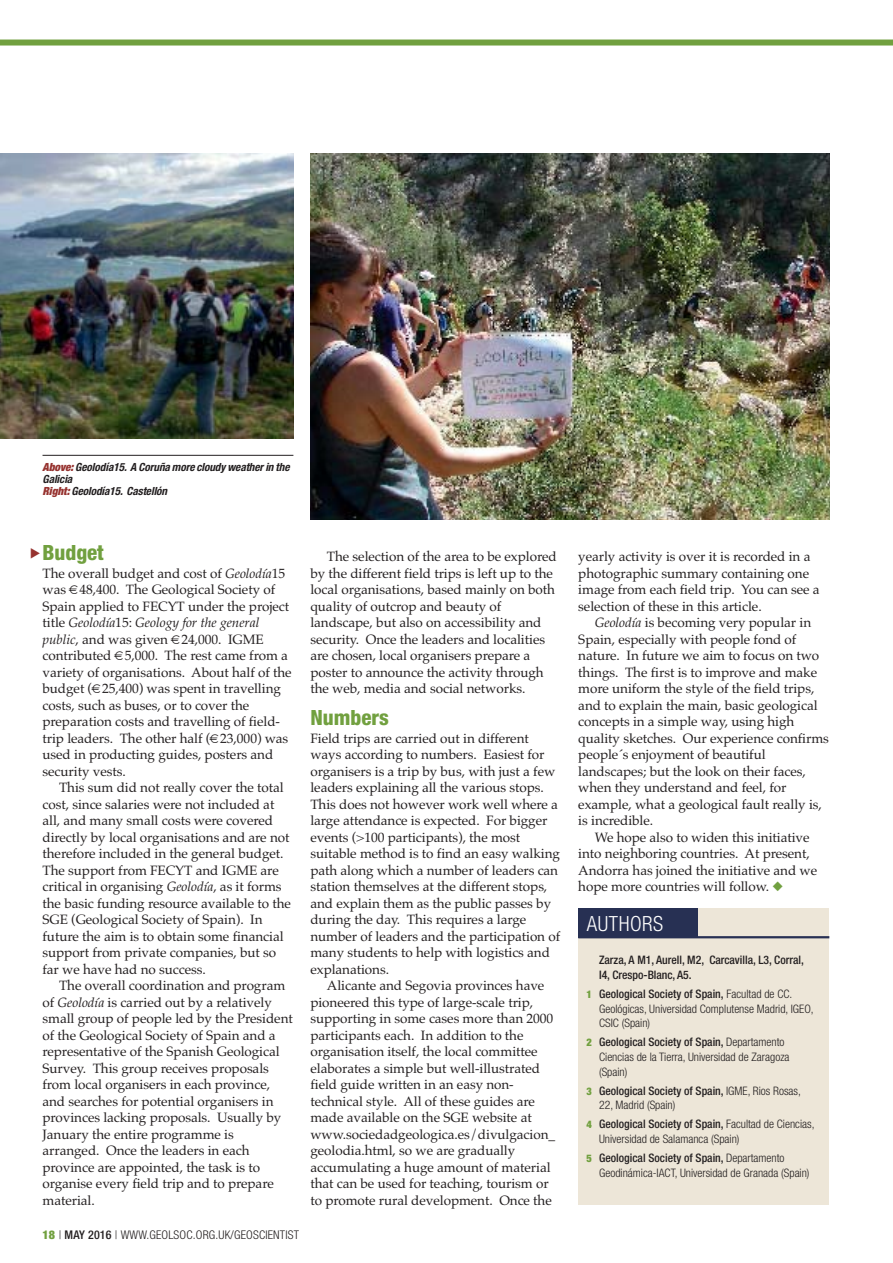
<style>
.page{position:relative;width:893px;height:1263px;background:#fff}
.page>*{position:absolute;margin:0;border:0;box-sizing:border-box;transform-origin:0 0}
.t1{font:800 condensed 21px "Helvetica Neue LT";color:#71a03f}
.t2{font:300 condensed 20.85px "Helvetica Neue LT";letter-spacing:.025em;color:#fff}
.t3{font:13.5px/16.5px "Palatino";letter-spacing:-.005em;color:#231f20}
.t4{font:300 condensed 12px "Helvetica Neue LT";letter-spacing:.015em;color:#231f20}
.t5{font:300 condensed 11.7px/14.7px "Helvetica Neue LT";color:#231f20}
.t6{font:500 condensed 11.7px/14.7px "Helvetica Neue LT";color:#231f20}
.t7{font:italic 700 condensed 11.25px/12px "Helvetica Neue LT";letter-spacing:-.005em;color:#231f20}
.s1{font-weight:900;color:#96322f}
.s2{font-style:italic}
.s3{font-weight:900;color:#71a03f}
.s4{font-weight:500}
.s5{color:#71a03f}
.s6{font-weight:900;font-size:10.5px;color:#71a03f}
</style>
<div class="page">
<img style="left:0;top:153px;width:293px;height:286px">
<img style="left:310px;top:153px;width:519px;height:366px">
<div style="left:0;top:40px;width:893px;height:6px;background:#71a03f"></div>
<hr style="left:43px;top:455px;width:250px;height:1px;background:#231f20">
<div style="left:578px;top:908px;width:251px;height:297px;background:#ede6d8"></div>
<div style="left:578px;top:908px;width:120px;height:30px;background:#273053"></div>
<hr style="left:578px;top:936px;width:251px;height:2px;background:#273053">
<p class="t7" style="left:43px;top:461px;width:249px"><span class="s1">Above:</span> Geolodía15. A Coruña more cloudy weather in the<br>Galicia<br><span class="s1">Right:</span> Geolodía15. Castellón</p>
<h1 class="t1" style="left:43px;top:544px;width:63px">Budget</h1>
<p class="t3" style="left:43px;top:566px;width:251px">The overall budget and cost of <span class="s2">Geolodía</span>15 was €48,400. The Geological Society of Spain applied to FECYT under the project title <span class="s2">Geolodía</span>15: <span class="s2">Geology for the general public</span>, and was given €24,000. IGME contributed €5,000. The rest came from a variety of organisations. About half of the budget (€25,400) was spent in travelling costs, such as buses, or to cover the preparation costs and travelling of field&shy;trip leaders. The other half (€23,000) was used in producting guides, posters and security vests.</p>
<p class="t3" style="left:43px;top:781px;width:250px;text-indent:16px">This sum did not really cover the total cost, since salaries were not included at all, and many small costs were covered directly by local organisations and are not therefore included in the general budget.<br>The support from FECYT and IGME are critical in organising <span class="s2">Geolodía</span>, as it forms the basic funding resource available to the SGE (Geological Society of Spain). In future the aim is to obtain some financial support from private companies, but so far we have had no success.</p>
<p class="t3" style="left:43px;top:979px;width:252px;text-indent:16px">The overall coordination and program of <span class="s2">Geolodía</span> is carried out by a relatively small group of people led by the President of the Geological Society of Spain and a representative of the Spanish Geological Survey. This group receives proposals from local organisers in each province, and searches for potential organisers in provinces lacking proposals. Usually by January the entire programme is arranged. Once the leaders in each province are appointed, the task is to organise every field trip and to prepare material.</p>
<p class="t4" style="left:43px;top:1230px;width:258px"><span class="s3">18</span> | <span class="s4">MAY 2016</span> | WWW.GEOLSOC.ORG.UK/GEOSCIENTIST</p>
<p class="t3" style="left:310px;top:550px;width:248px;text-indent:16px">The selection of the area to be explored by the different field trips is left up to the local organisations, based mainly on both quality of outcrop and beauty of landscape, but also on accessibility and security. Once the leaders and localities are chosen, local organisers prepare a poster to announce the activity through the web, media and social networks.</p>
<h1 class="t1" style="left:310px;top:709px;width:80px">Numbers</h1>
<p class="t3" style="left:310px;top:731px;width:251px">Field trips are carried out in different ways according to numbers. Easiest for organisers is a trip by bus, with just a few leaders explaining all the various stops.<br>This does not however work well where a large attendance is expected. For bigger events (&gt;100 participants), the most suitable method is to find an easy walking path along which a number of leaders can station themselves at the different stops, and explain them as the public passes by during the day. This requires a large number of leaders and the participation of many students to help with logistics and explanations.</p>
<p class="t3" style="left:310px;top:979px;width:246px;text-indent:16px">Alicante and Segovia provinces have pioneered this type of large-scale trip, supporting in some cases more than 2000 participants each. In addition to the organisation itself, the local committee elaborates a simple but well-illustrated field guide written in an easy non&shy;technical style. All of these guides are made available on the SGE website at www.sociedadgeologica.es/divulgacion_ geolodia.html, so we are gradually accumulating a huge amount of material that can be used for teaching, tourism or to promote rural development. Once the</p>
<p class="t3" style="left:578px;top:550px;width:243px">yearly activity is over it is recorded in a photographic summary containing one image from each field trip. You can see a selection of these in this article.</p>
<p class="t3" style="left:578px;top:616px;width:252px;text-indent:17px"><span class="s2">Geolodía</span> is becoming very popular in Spain, especially with people fond of nature. In future we aim to focus on two things. The first is to improve and make more uniform the style of the field trips, and to explain the main, basic geological concepts in a simple way, using high quality sketches. Our experience confirms people´s enjoyment of beautiful landscapes; but the look on their faces, when they understand and feel, for example, what a geological fault really is, is incredible.</p>
<p class="t3" style="left:578px;top:830px;width:240px;text-indent:16px">We hope also to widen this initiative into neighboring countries. At present, Andorra has joined the initiative and we hope more countries will follow. <span class="s5">◆</span></p>
<h2 class="t2" style="left:587px;top:916px;width:78px">AUTHORS</h2>
<p class="t6" style="left:599px;top:954px;width:206px">Zarza, A M1, Aurell, M2, Carcavilla, L3, Corral,<br>I4, Crespo-Blanc, A5.</p>
<p class="t5" style="left:599px;top:987px;width:216px;text-indent:-13px"><span class="s6">1</span> <span class="s4">Geological Society of Spain,</span> Facultad de CC.<br>Geológicas, Universidad Complutense Madrid, IGEO,<br>CSIC (Spain)</p>
<p class="t5" style="left:599px;top:1036px;width:192px;text-indent:-13px"><span class="s6">2</span> <span class="s4">Geological Society of Spain,</span> Departamento<br>Ciencias de la Tierra, Universidad de Zaragoza (Spain)</p>
<p class="t5" style="left:599px;top:1084px;width:203px;text-indent:-13px"><span class="s6">3</span> <span class="s4">Geological Society of Spain,</span> IGME, Rios Rosas,<br>22, Madrid (Spain)</p>
<p class="t5" style="left:599px;top:1118px;width:217px;text-indent:-13px"><span class="s6">4</span> <span class="s4">Geological Society of Spain,</span> Facultad de Ciencias,<br>Universidad de Salamanca (Spain)</p>
<p class="t5" style="left:599px;top:1151px;width:212px;text-indent:-13px"><span class="s6">5</span> <span class="s4">Geological Society of Spain,</span> Departamento<br>Geodinámica-IACT, Universidad de Granada (Spain)</p>
</div>
